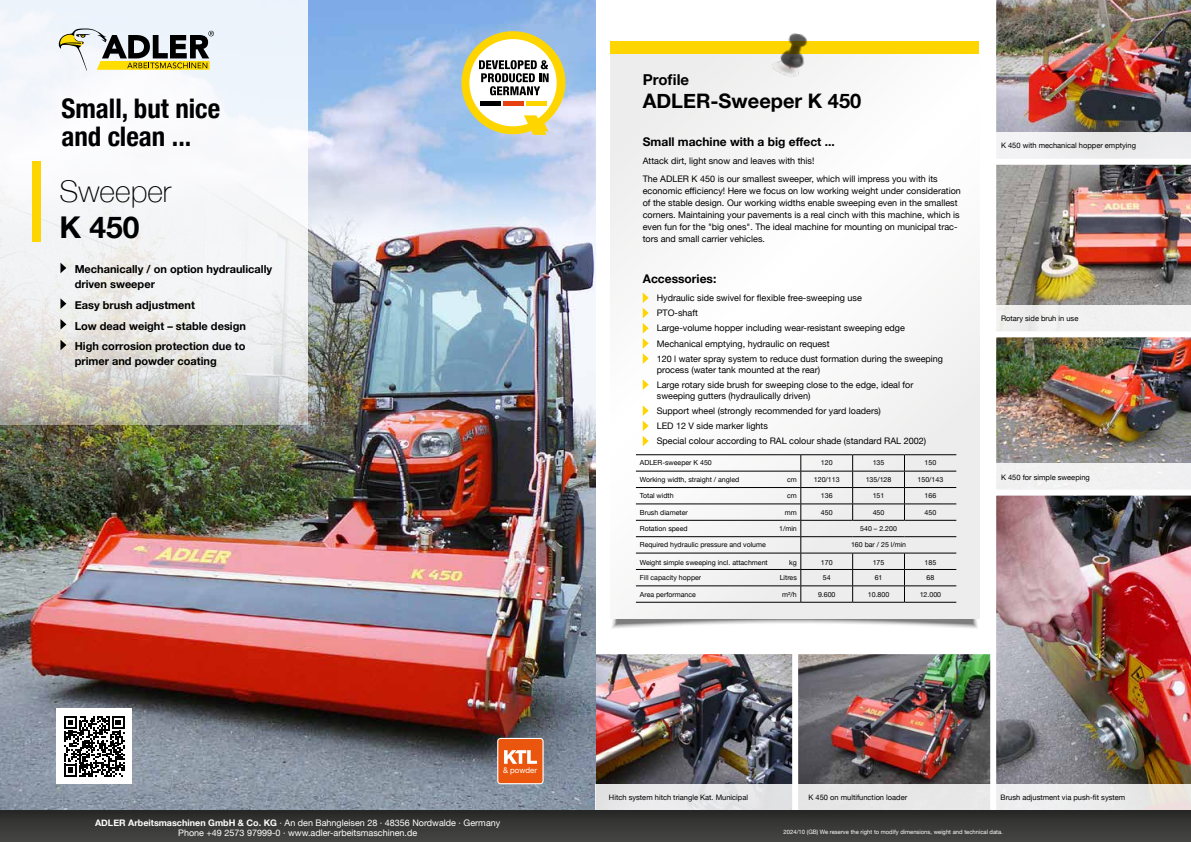
<style>
.page{position:relative;width:1191px;height:842px;background:#fff}
.page>*{position:absolute;margin:0;border:0;box-sizing:border-box;transform-origin:0 0}
.t1{font:100 30px "Helvetica Neue";color:#000}
.t2{font:700 30px "Helvetica Neue";color:#000}
.t3{font:700 condensed 27px/28px "Helvetica Neue";color:#000}
.t4{font:700 20px "Helvetica Neue";color:#000}
.t5{font:700 15px "Helvetica Neue";color:#000}
.t6{font:700 12px "Helvetica Neue";color:#000}
.t7{font:700 11px/20.7px "Helvetica Neue";color:#000}
.t8{font:9px/15.2px "Helvetica Neue";color:#000}
.t9{font:9px/10px "Helvetica Neue";color:#fff;text-align:center}
.t10{font:8px "Helvetica Neue LT Std";color:#fff}
.t11{font:7.5px "Helvetica Neue";color:#000}
.t12{font:7px "Helvetica Neue";color:#000}
.t13{font:6px "Helvetica Neue";color:#fff}
.s1{font-weight:700}
</style>
<div class="page">
<img style="left:595px;top:655px;width:197px;height:129px">
<div style="left:587px;top:648px;width:212px;height:175px;border:6px solid #fff"></div>
<img style="left:0;top:236px;width:595px;height:575px">
<img style="left:308px;top:0;width:287px;height:236px">
<img style="left:996px;top:165px;width:195px;height:140px">
<img style="left:799px;top:655px;width:191px;height:129px">
<div style="left:792px;top:648px;width:205px;height:178px;border:6px solid #fff"></div>
<img style="left:996px;top:337px;width:195px;height:126px">
<img style="left:996px;top:0;width:195px;height:165px">
<div style="left:993px;top:463px;width:198px;height:27px;background:#f1f1f1"></div>
<div style="left:993px;top:132px;width:198px;height:27px;background:#ececee"></div>
<div style="left:993px;top:305px;width:198px;height:27px;background:#f1f1f1"></div>
<img style="left:990px;top:495px;width:201px;height:289px">
<div style="left:595px;top:784px;width:596px;height:27px;background:#e8e8e8"></div>
<div style="left:610px;top:44px;width:369px;height:574px;background:#f9f9f9"></div>
<svg style="left:643px;top:292px;width:5px;height:72px"></svg>
<svg style="left:643px;top:379px;width:5px;height:11px"></svg>
<svg style="left:643px;top:405px;width:5px;height:41px"></svg>
<div style="left:610px;top:42px;width:369px;height:12px;background:#ffd500"></div>
<img style="left:754px;top:33px;width:59px;height:44px">
<hr style="left:636px;top:454px;width:165px;height:1px;background:#000">
<hr style="left:801px;top:454px;width:51px;height:1px;background:#000">
<hr style="left:852px;top:454px;width:52px;height:1px;background:#000">
<hr style="left:904px;top:454px;width:52px;height:1px;background:#000">
<svg style="left:612px;top:455px;width:367px;height:174px"></svg>
<hr style="left:801px;top:553px;width:51px;height:1px;background:#000">
<hr style="left:852px;top:553px;width:52px;height:1px;background:#000">
<hr style="left:904px;top:553px;width:52px;height:1px;background:#000">
<div style="left:498px;top:738px;width:45px;height:46px;background:#ea560d;border-radius:3px"></div>
<div style="left:497px;top:738px;width:46px;height:46px;border:1px solid #fff;border-radius:3px"></div>
<svg style="left:504px;top:750px;width:33px;height:14px"></svg>
<svg style="left:0;top:811px;width:595px;height:31px;background:#383736"></svg>
<svg style="left:595px;top:811px;width:596px;height:31px;background:#383736"></svg>
<div style="left:57px;top:709px;width:75px;height:75px;background:#fff"></div>
<svg style="left:64px;top:716px;width:60px;height:60px"></svg>
<svg style="left:465px;top:35px;width:95px;height:95px"></svg>
<div style="left:461px;top:31px;width:103px;height:103px;border:8px solid #ffd500;border-radius:50%"></div>
<svg style="left:479px;top:31px;width:86px;height:104px"></svg>
<svg style="left:0;top:0;width:308px;height:425px;fill:#f2f4f7"></svg>
<svg style="left:60px;top:263px;width:6px;height:10px"></svg>
<svg style="left:60px;top:298px;width:6px;height:11px"></svg>
<svg style="left:60px;top:319px;width:6px;height:11px"></svg>
<svg style="left:60px;top:340px;width:6px;height:10px"></svg>
<svg style="left:59px;top:28px;width:155px;height:42px"></svg>
<div style="left:32px;top:162px;width:9px;height:80px;background:#ffd500"></div>
<h2 class="t3" style="left:61px;top:92px;width:160px">Small, but nice and clean ...</h2>
<h1 class="t1" style="left:60px;top:168px;width:113px">Sweeper</h1>
<h1 class="t2" style="left:60px;top:204px;width:82px">K 450</h1>
<p class="t7" style="left:75px;top:262px;width:199px;line-height:15px">Mechanically / on option hydraulically driven sweeper</p>
<p class="t7" style="left:75px;top:295px;width:173px">Easy brush adjustment<br>Low dead weight – stable design<br>High corrosion protection due to</p>
<p class="t7" style="left:75px;top:351px;width:144px">primer and powder coating</p>
<p class="t10" style="left:503px;top:765px;width:36px">&amp; powder</p>
<h3 class="t5" style="left:643px;top:67px;width:48px">Profile</h3>
<h3 class="t4" style="left:642px;top:85px;width:220px">ADLER-Sweeper K 450</h3>
<h3 class="t6" style="left:643px;top:133px;width:193px">Small machine with a big effect ...</h3>
<p class="t8" style="left:643px;top:152px;width:296px;line-height:17.7px">Attack dirt, light snow and leaves with this!<br>The ADLER K 450 is our smallest sweeper, which will impress you with its</p>
<p class="t8" style="left:643px;top:185px;width:320px;line-height:12px">economic efficiency! Here we focus on low working weight under consideration of the stable design. Our working widths enable sweeping even in the smallest corners. Maintaining your pavements is a real cinch with this machine, which is even fun for the "big ones". The ideal machine for mounting on municipal trac&shy;tors and small carrier vehicles.</p>
<h3 class="t6" style="left:643px;top:269px;width:75px">Accessories:</h3>
<p class="t8" style="left:657px;top:291px;width:288px">Hydraulic side swivel for flexible free-sweeping use<br>PTO-shaft<br>Large-volume hopper including wear-resistant sweeping edge Mechanical emptying, hydraulic on request<br>120 l water spray system to reduce dust formation during the sweeping</p>
<p class="t8" style="left:657px;top:362px;width:258px">process (water tank mounted at the rear)<br>Large rotary side brush for sweeping close to the edge, ideal for</p>
<p class="t8" style="left:657px;top:388px;width:271px">sweeping gutters (hydraulically driven)<br>Support wheel (strongly recommended for yard loaders)<br>LED 12 V side marker lights<br>Special colour according to RAL colour shade (standard RAL 2002)</p>
<p class="t12" style="left:640px;top:458px;width:73px">ADLER-sweeper K 450</p>
<p class="t12" style="left:821px;top:458px;width:13px">120</p>
<p class="t12" style="left:872px;top:458px;width:13px">135</p>
<p class="t12" style="left:924px;top:458px;width:13px">150</p>
<p class="t12" style="left:640px;top:474px;width:101px">Working width, straight / angled</p>
<p class="t12" style="left:787px;top:474px;width:11px">cm</p>
<p class="t12" style="left:814px;top:474px;width:27px">120/113</p>
<p class="t12" style="left:865px;top:474px;width:27px">135/128</p>
<p class="t12" style="left:917px;top:474px;width:27px">150/143</p>
<p class="t12" style="left:640px;top:491px;width:35px">Total width</p>
<p class="t12" style="left:787px;top:491px;width:11px">cm</p>
<p class="t12" style="left:821px;top:491px;width:13px">136</p>
<p class="t12" style="left:872px;top:491px;width:13px">151</p>
<p class="t12" style="left:924px;top:491px;width:13px">166</p>
<p class="t12" style="left:640px;top:507px;width:49px">Brush diameter</p>
<p class="t12" style="left:785px;top:507px;width:13px">mm</p>
<p class="t12" style="left:821px;top:507px;width:13px">450</p>
<p class="t12" style="left:872px;top:507px;width:13px">450</p>
<p class="t12" style="left:924px;top:507px;width:13px">450</p>
<p class="t12" style="left:640px;top:523px;width:49px">Rotation speed</p>
<p class="t12" style="left:779px;top:523px;width:19px">1/min</p>
<p class="t12" style="left:860px;top:523px;width:38px">540 – 2.200</p>
<p class="t12" style="left:640px;top:540px;width:127px">Required hydraulic pressure and volume</p>
<p class="t12" style="left:851px;top:540px;width:57px">160 bar / 25 l/min</p>
<p class="t12" style="left:640px;top:557px;width:129px">Weight simple sweeping incl. attachment</p>
<p class="t12" style="left:789px;top:557px;width:9px">kg</p>
<p class="t12" style="left:821px;top:557px;width:13px">170</p>
<p class="t12" style="left:872px;top:557px;width:13px">175</p>
<p class="t12" style="left:924px;top:557px;width:13px">185</p>
<p class="t12" style="left:640px;top:573px;width:63px">Fill capacity hopper</p>
<p class="t12" style="left:779px;top:573px;width:19px">Litres</p>
<p class="t12" style="left:823px;top:573px;width:9px">54</p>
<p class="t12" style="left:874px;top:573px;width:9px">61</p>
<p class="t12" style="left:926px;top:573px;width:9px">68</p>
<p class="t12" style="left:640px;top:589px;width:58px">Area performance</p>
<p class="t12" style="left:782px;top:589px;width:16px">m²/h</p>
<p class="t12" style="left:818px;top:589px;width:19px">9.600</p>
<p class="t12" style="left:868px;top:589px;width:23px">10.800</p>
<p class="t12" style="left:919px;top:589px;width:23px">12.000</p>
<p class="t11" style="left:1001px;top:140px;width:137px">K 450 with mechanical hopper emptying</p>
<p class="t11" style="left:1001px;top:313px;width:79px">Rotary side bruh in use</p>
<p class="t11" style="left:1001px;top:472px;width:90px">K 450 for simple sweeping</p>
<p class="t11" style="left:609px;top:792px;width:141px">Hitch system hitch triangle Kat. Municipal</p>
<p class="t11" style="left:808px;top:792px;width:100px">K 450 on multifunction loader</p>
<p class="t11" style="left:1000px;top:792px;width:126px">Brush adjustment via push-fit system</p>
<p class="t9" style="left:95px;top:818px;width:407px"><span class="s1">ADLER Arbeitsmaschinen GmbH &amp; Co. KG</span> · An den Bahngleisen 28 · 48356 Nordwalde · Germany<br>Phone +49 2573 97999-0 · www.adler-arbeitsmaschinen.de</p>
<p class="t13" style="left:783px;top:827px;width:221px">2024/10 (GB) We reserve the right to modify dimensions, weight and technical data.</p>
</div>
